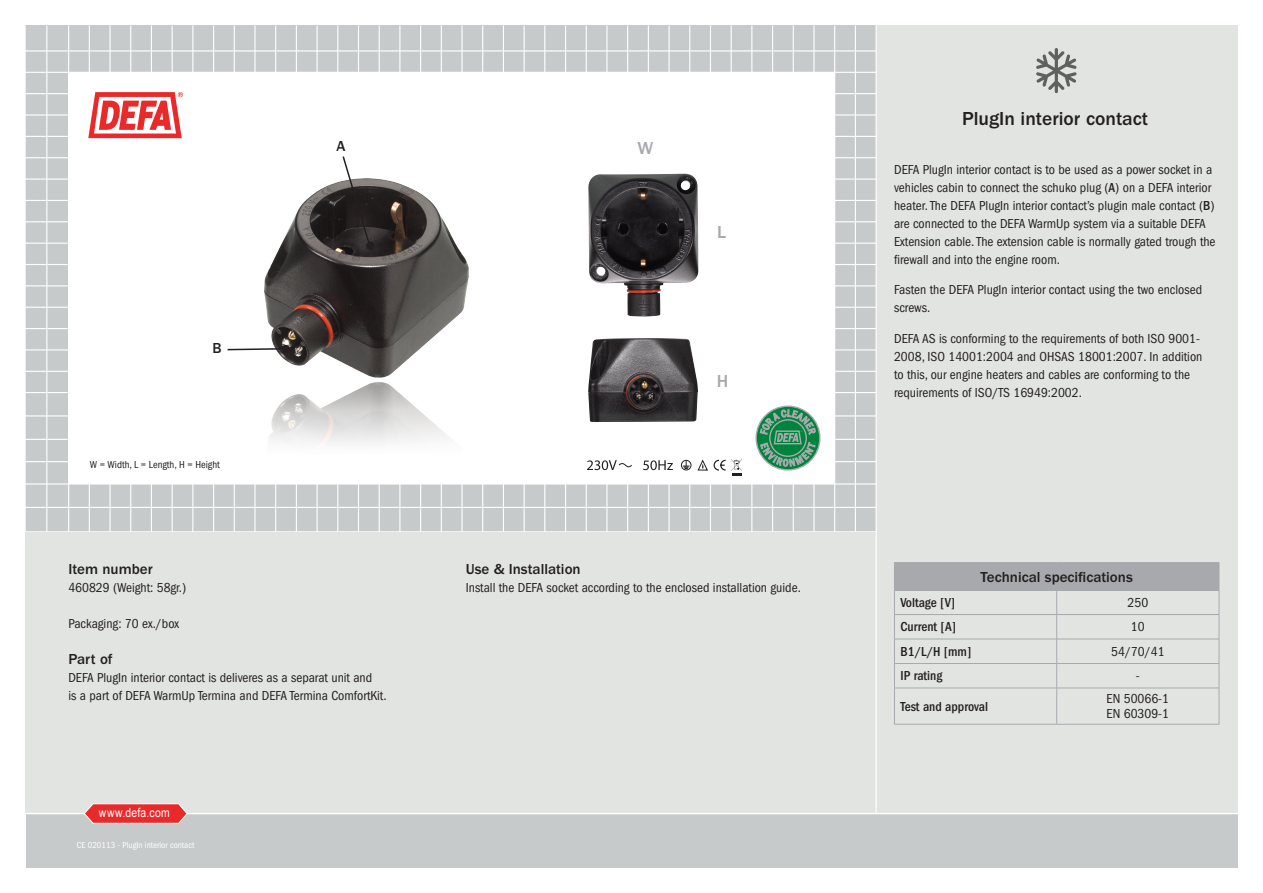
<style>
.page{position:relative;width:1263px;height:893px;background:#fff}
.page>*{position:absolute;margin:0;border:0;box-sizing:border-box;transform-origin:0 0}
.t1{font:500 19.5px "ITC Franklin Gothic Std";color:#231f20}
.t2{font:500 18px "ITC Franklin Gothic Std";color:#a8a9ad}
.t3{font:500 15px "ITC Franklin Gothic Std";color:#231f20}
.t4{font:condensed 13.5px/18px "ITC Franklin Gothic Std";color:#231f20}
.t5{font:500 condensed 13.5px "ITC Franklin Gothic Std";color:#231f20}
.t6{font:12.75px "Arial Narrow";letter-spacing:.025em;color:#fff}
.t7{font:condensed 10.5px "ITC Franklin Gothic Std";color:#231f20}
.t8{font:condensed 9px "ITC Franklin Gothic Std";color:#fff}
.s1{font-weight:500}
</style>
<div class="page">
<div style="left:26px;top:26px;width:850px;height:507px;background:#c7caca"></div>
<hr style="left:10px;top:157px;width:891px;height:1px;background:#fff">
<hr style="left:46px;top:26px;width:1px;height:505px;background:#fff">
<hr style="left:89px;top:26px;width:1px;height:506px;background:#fff">
<hr style="left:130px;top:26px;width:1px;height:510px;background:#fff">
<hr style="left:151px;top:26px;width:1px;height:513px;background:#fff">
<hr style="left:172px;top:26px;width:1px;height:511px;background:#fff">
<hr style="left:192px;top:26px;width:1px;height:511px;background:#fff">
<hr style="left:213px;top:26px;width:1px;height:512px;background:#fff">
<hr style="left:234px;top:26px;width:1px;height:513px;background:#fff">
<hr style="left:254px;top:26px;width:2px;height:515px;background:#fff">
<hr style="left:275px;top:26px;width:1px;height:513px;background:#fff">
<hr style="left:296px;top:26px;width:1px;height:510px;background:#fff">
<hr style="left:316px;top:26px;width:2px;height:512px;background:#fff">
<hr style="left:337px;top:26px;width:1px;height:511px;background:#fff">
<hr style="left:358px;top:26px;width:1px;height:512px;background:#fff">
<hr style="left:379px;top:26px;width:1px;height:512px;background:#fff">
<hr style="left:399px;top:26px;width:1px;height:510px;background:#fff">
<hr style="left:420px;top:26px;width:1px;height:511px;background:#fff">
<hr style="left:441px;top:26px;width:1px;height:510px;background:#fff">
<hr style="left:461px;top:26px;width:2px;height:512px;background:#fff">
<hr style="left:482px;top:26px;width:1px;height:510px;background:#fff">
<hr style="left:503px;top:26px;width:1px;height:511px;background:#fff">
<hr style="left:524px;top:26px;width:1px;height:512px;background:#fff">
<hr style="left:544px;top:26px;width:1px;height:512px;background:#fff">
<hr style="left:565px;top:26px;width:1px;height:515px;background:#fff">
<hr style="left:586px;top:26px;width:1px;height:513px;background:#fff">
<hr style="left:606px;top:26px;width:1px;height:509px;background:#fff">
<hr style="left:627px;top:26px;width:1px;height:511px;background:#fff">
<hr style="left:109px;top:26px;width:2px;height:509px;background:#fff">
<hr style="left:668px;top:26px;width:2px;height:511px;background:#fff">
<hr style="left:14px;top:93px;width:887px;height:1px;background:#fff">
<hr style="left:12px;top:114px;width:865px;height:2px;background:#fff">
<hr style="left:17px;top:179px;width:884px;height:1px;background:#fff">
<hr style="left:17px;top:200px;width:884px;height:1px;background:#fff">
<hr style="left:19px;top:221px;width:882px;height:1px;background:#fff">
<hr style="left:18px;top:243px;width:883px;height:1px;background:#fff">
<hr style="left:18px;top:264px;width:883px;height:1px;background:#fff">
<hr style="left:11px;top:285px;width:890px;height:1px;background:#fff">
<hr style="left:10px;top:307px;width:891px;height:1px;background:#fff">
<hr style="left:0;top:328px;width:901px;height:1px;background:#fff">
<hr style="left:15px;top:136px;width:886px;height:1px;background:#fff">
<hr style="left:648px;top:26px;width:1px;height:510px;background:#fff">
<hr style="left:18px;top:50px;width:883px;height:2px;background:#fff">
<hr style="left:17px;top:371px;width:884px;height:1px;background:#fff">
<hr style="left:7px;top:349px;width:894px;height:1px;background:#fff">
<hr style="left:855px;top:26px;width:1px;height:517px;background:#fff">
<hr style="left:17px;top:392px;width:861px;height:1px;background:#fff">
<hr style="left:17px;top:415px;width:861px;height:1px;background:#fff">
<hr style="left:17px;top:439px;width:858px;height:1px;background:#fff">
<hr style="left:17px;top:461px;width:860px;height:1px;background:#fff">
<hr style="left:17px;top:507px;width:861px;height:1px;background:#fff">
<hr style="left:689px;top:26px;width:1px;height:511px;background:#fff">
<hr style="left:710px;top:26px;width:1px;height:512px;background:#fff">
<hr style="left:731px;top:26px;width:1px;height:509px;background:#fff">
<hr style="left:751px;top:26px;width:1px;height:511px;background:#fff">
<hr style="left:772px;top:26px;width:1px;height:517px;background:#fff">
<hr style="left:813px;top:26px;width:1px;height:513px;background:#fff">
<hr style="left:793px;top:26px;width:1px;height:511px;background:#fff">
<div style="left:26px;top:814px;width:1211px;height:53px;background:#c7caca"></div>
<div style="left:69px;top:72px;width:766px;height:412px;background:#fff"></div>
<svg style="left:88px;top:92px;width:95px;height:46px"></svg>
<hr style="left:14px;top:72px;width:862px;height:1px;background:#fff">
<hr style="left:834px;top:26px;width:1px;height:507px;background:#fff">
<hr style="left:68px;top:26px;width:1px;height:507px;background:#fff">
<hr style="left:17px;top:483px;width:861px;height:2px;background:#fff">
<hr style="left:17px;top:531px;width:859px;height:1px;background:#fff">
<div style="left:26px;top:532px;width:850px;height:281px;background:#e2e4e2"></div>
<svg style="left:756px;top:406px;width:64px;height:64px"></svg>
<div style="left:755px;top:405px;width:65px;height:66px;border:1px solid #a8a9ad;border-radius:50%"></div>
<svg style="left:760px;top:409px;width:55px;height:57px;background:#539a75"></svg>
<div style="left:876px;top:26px;width:361px;height:788px;background:#e2e4e2"></div>
<hr style="left:0;top:813px;width:1246px;height:1px;background:#fff">
<svg style="left:83px;top:803px;width:105px;height:21px;background:#e95253"></svg>
<svg style="left:1036px;top:48px;width:41px;height:45px"></svg>
<hr style="left:875px;top:21px;width:2px;height:792px;background:#fff">
<img style="left:264px;top:179px;width:205px;height:266px">
<svg style="left:643px;top:460px;width:30px;height:10px"></svg>
<div style="left:681px;top:460px;width:10px;height:10px;border:1px solid #231f20;border-radius:50%"></div>
<svg style="left:683px;top:461px;width:6px;height:8px"></svg>
<svg style="left:587px;top:460px;width:45px;height:10px"></svg>
<svg style="left:697px;top:459px;width:45px;height:16px"></svg>
<svg style="left:227px;top:347px;width:55px;height:4px"></svg>
<div style="left:367px;top:242px;width:7px;height:7px;background:#231f20;border-radius:50%"></div>
<div style="left:366px;top:242px;width:9px;height:8px;border:2px solid #231f20;border-radius:50%"></div>
<div style="left:282px;top:346px;width:7px;height:6px;background:#231f20;border-radius:50%"></div>
<div style="left:282px;top:345px;width:8px;height:8px;border:2px solid #231f20;border-radius:50%"></div>
<svg style="left:341px;top:156px;width:30px;height:90px"></svg>
<img style="left:588px;top:174px;width:111px;height:143px">
<img style="left:588px;top:338px;width:110px;height:84px">
<div style="left:894px;top:563px;width:325px;height:27px;background:#a8a9ad"></div>
<hr style="left:894px;top:562px;width:163px;height:1px;background:#a8a9ad">
<hr style="left:1057px;top:562px;width:162px;height:1px;background:#a8a9ad">
<hr style="left:894px;top:590px;width:163px;height:1px;background:#a8a9ad">
<hr style="left:1057px;top:590px;width:162px;height:1px;background:#a8a9ad">
<hr style="left:894px;top:614px;width:163px;height:1px;background:#a8a9ad">
<hr style="left:1057px;top:614px;width:162px;height:1px;background:#a8a9ad">
<hr style="left:894px;top:639px;width:163px;height:1px;background:#a8a9ad">
<hr style="left:1057px;top:639px;width:162px;height:1px;background:#a8a9ad">
<hr style="left:894px;top:663px;width:163px;height:1px;background:#a8a9ad">
<svg style="left:894px;top:591px;width:1px;height:97px"></svg>
<hr style="left:1057px;top:663px;width:162px;height:1px;background:#a8a9ad">
<svg style="left:1056px;top:591px;width:1px;height:97px"></svg>
<svg style="left:1219px;top:563px;width:1px;height:125px"></svg>
<hr style="left:894px;top:688px;width:163px;height:1px;background:#a8a9ad">
<hr style="left:894px;top:688px;width:1px;height:36px;background:#a8a9ad">
<hr style="left:1057px;top:688px;width:162px;height:1px;background:#a8a9ad">
<hr style="left:1056px;top:688px;width:1px;height:36px;background:#a8a9ad">
<hr style="left:1219px;top:688px;width:1px;height:36px;background:#a8a9ad">
<hr style="left:894px;top:724px;width:163px;height:1px;background:#a8a9ad">
<hr style="left:1057px;top:724px;width:162px;height:1px;background:#a8a9ad">
<p class="t3" style="left:213px;top:340px;width:11px">B</p>
<p class="t7" style="left:90px;top:459px;width:131px">W = Width, L = Length, H = Height</p>
<p class="t3" style="left:336px;top:137px;width:11px">A</p>
<p class="t3" style="left:68px;top:561px;width:86px">Item number</p>
<p class="t4" style="left:68px;top:579px;width:119px">460829 (Weight: 58gr.)</p>
<p class="t4" style="left:68px;top:615px;width:112px">Packaging: 70 ex./box</p>
<p class="t3" style="left:68px;top:651px;width:46px">Part of</p>
<p class="t4" style="left:68px;top:669px;width:320px">DEFA PlugIn interior contact is deliveres as a separat unit and<br>is a part of DEFA WarmUp Termina and DEFA Termina ComfortKit.</p>
<p class="t6" style="left:99px;top:803px;width:72px">www.defa.com</p>
<p class="t8" style="left:77px;top:840px;width:119px">CE 020113 - PlugIn interior contact</p>
<h2 class="t2" style="left:637px;top:138px;width:17px">W</h2>
<h2 class="t2" style="left:717px;top:222px;width:10px">L</h2>
<h2 class="t2" style="left:717px;top:371px;width:13px">H</h2>
<p class="t3" style="left:466px;top:561px;width:116px">Use &amp; Installation</p>
<p class="t4" style="left:466px;top:579px;width:337px">Install the DEFA socket according to the enclosed installation guide.</p>
<h1 class="t1" style="left:962px;top:107px;width:188px">PlugIn interior contact</h1>
<p class="t4" style="left:894px;top:160px;width:323px">DEFA PlugIn interior contact is to be used as a power socket in a vehicles cabin to connect the schuko plug (<span class="s1">A</span>) on a DEFA interior heater. The DEFA PlugIn interior contact’s plugin male contact (<span class="s1">B</span>) are connected to the DEFA WarmUp system via a suitable DEFA Extension cable. The extension cable is normally gated trough the firewall and into the engine room.</p>
<p class="t4" style="left:894px;top:281px;width:309px">Fasten the DEFA PlugIn interior contact using the two enclosed screws.</p>
<p class="t4" style="left:894px;top:330px;width:310px">DEFA AS is conforming to the requirements of both ISO 9001- 2008, ISO 14001:2004 and OHSAS 18001:2007. In addition to this, our engine heaters and cables are conforming to the requirements of ISO/TS 16949:2002.</p>
<p class="t3" style="left:981px;top:568px;width:154px">Technical specifications</p>
<p class="t5" style="left:900px;top:595px;width:56px">Voltage [V]</p>
<p class="t4" style="left:1127px;top:594px;width:22px">250</p>
<p class="t5" style="left:900px;top:619px;width:57px">Current [A]</p>
<p class="t4" style="left:1131px;top:618px;width:15px">10</p>
<p class="t5" style="left:900px;top:644px;width:72px">B1/L/H [mm]</p>
<p class="t4" style="left:1111px;top:642px;width:55px">54/70/41</p>
<p class="t5" style="left:900px;top:668px;width:44px">IP rating</p>
<p class="t4" style="left:1136px;top:667px;width:5px">-</p>
<p class="t5" style="left:900px;top:699px;width:89px">Test and approval</p>
<p class="t4" style="left:1107px;top:691px;width:64px;line-height:15px">EN 50066-1<br>EN 60309-1</p>
</div>
